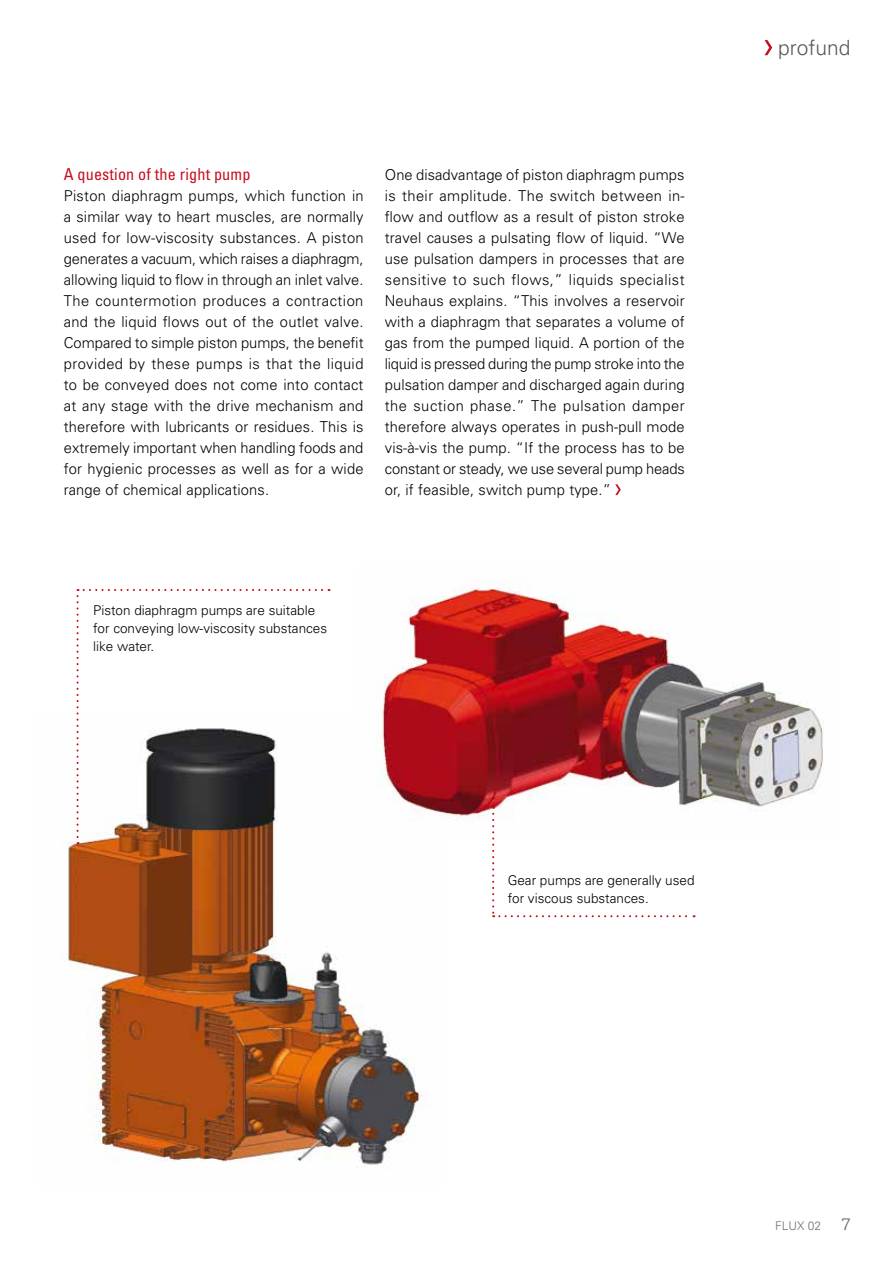
<style>
.page{position:relative;width:893px;height:1263px;background:#fff}
.page>*{position:absolute;margin:0;border:0;box-sizing:border-box;transform-origin:0 0}
.t1{font:300 21px "Univers";color:#58585a}
.t2{font:condensed 16.5px "Univers";letter-spacing:.01em;color:#c50e1f}
.t3{font:300 15px/21px "Univers";letter-spacing:.01em;color:#000;text-align:justify}
.t4{font:300 13.5px/18px "Univers";color:#000}
.t5{font:300 12px "Univers";color:#707172}
.s1{font-family:"Chaparral Pro";font-weight:400;font-size:18px}
</style>
<div class="page">
<svg style="left:764px;top:40px;width:8px;height:15px"></svg>
<svg style="left:615px;top:484px;width:6px;height:11px"></svg>
<img style="left:65px;top:712px;width:360px;height:453px">
<img style="left:358px;top:579px;width:466px;height:259px">
<svg style="left:492px;top:807px;width:203px;height:110px"></svg>
<svg style="left:77px;top:589px;width:253px;height:255px"></svg>
<p class="t2" style="left:64px;top:164px;width:188px">A question of the right pump</p>
<p class="t3" style="left:64px;top:185px;width:301px">Piston diaphragm pumps, which function in a similar way to heart muscles, are normally used for low-viscosity substances. A piston generates a vacuum, which raises a diaphragm, allowing liquid to flow in through an inlet valve.<br>The countermotion produces a contraction and the liquid flows out of the outlet valve.<br>Compared to simple piston pumps, the benefit provided by these pumps is that the liquid to be conveyed does not come into contact at any stage with the drive mechanism and therefore with lubricants or residues. This is extremely important when handling foods and for hygienic processes as well as for a wide range of chemical applications.</p>
<p class="t3" style="left:385px;top:164px;width:301px">One disadvantage of piston diaphragm pumps is their amplitude. The switch between in&shy;flow and outflow as a result of piston stroke travel causes a pulsating flow of liquid. “We use pulsation dampers in processes that are sensitive to such flows,” liquids specialist Neuhaus explains. “This involves a reservoir with a diaphragm that separates a volume of gas from the pumped liquid. A portion of the liquid is pressed during the pump stroke into the pulsation damper and discharged again during the suction phase.” The pulsation damper therefore always operates in push-pull mode vis-à-vis the pump. “If the process has to be constant or steady, we use several pump heads or, if feasible, switch pump type.”</p>
<p class="t4" style="left:93px;top:601px;width:236px">Piston diaphragm pumps are suitable for conveying low-viscosity substances like water.</p>
<h1 class="t1" style="left:778px;top:35px;width:74px">profund</h1>
<p class="t4" style="left:508px;top:870px;width:188px">Gear pumps are generally used for viscous substances.</p>
<p class="t5" style="left:775px;top:1218px;width:77px">FLUX 02 <span class="s1">7</span></p>
</div>
